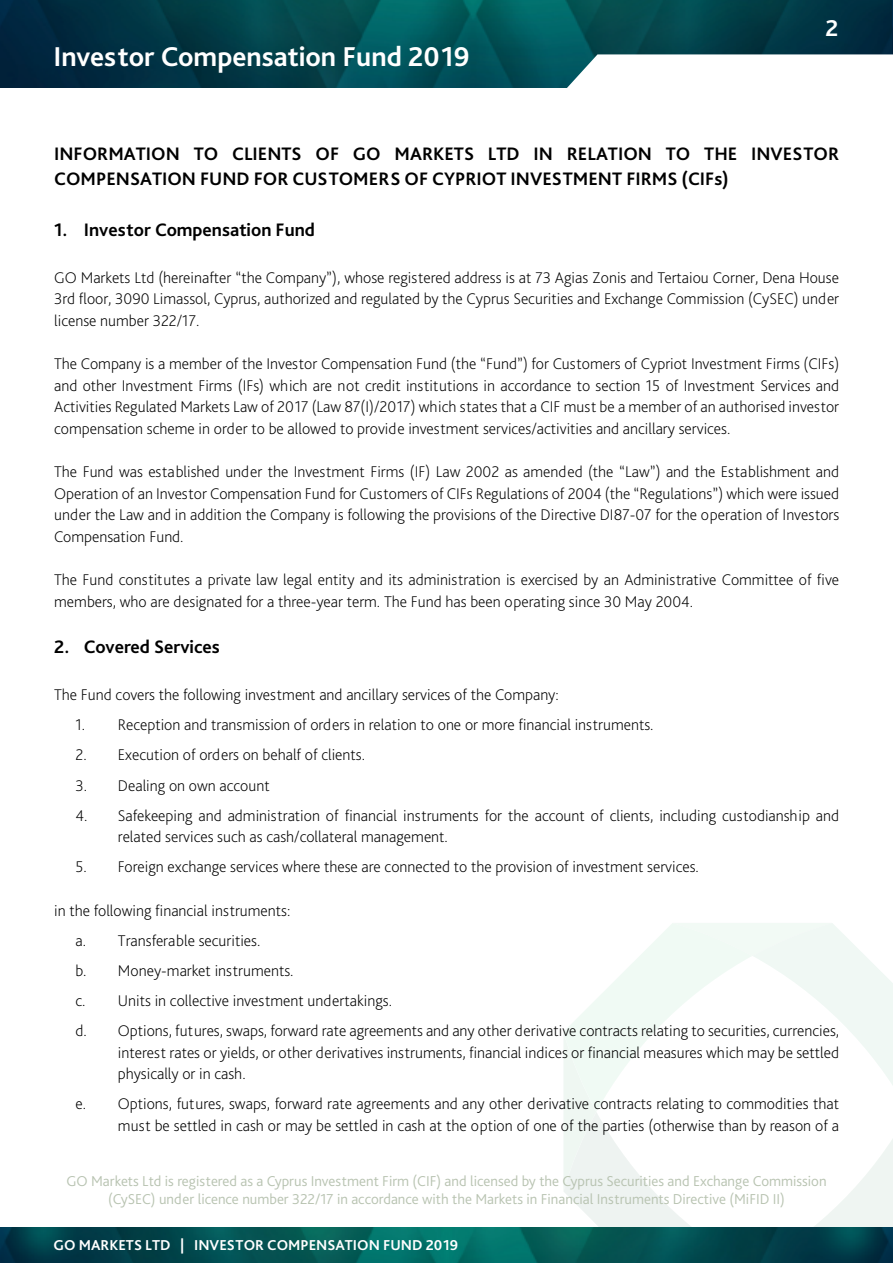
<style>
.page{position:relative;width:893px;height:1263px;background:#fff}
.page>*{position:absolute;margin:0;border:0;box-sizing:border-box;transform-origin:0 0}
.t1{font:700 28.5px "Bliss Pro";color:#fff}
.t2{font:700 24px "Bliss Pro";color:#fff}
.t3{font:700 18.9px/25.2px "Bliss Pro";color:#000}
.t4{font:200 16.2px/21.6px "Bliss Pro";color:#000}
.t5{font:300 15px/18px "Bliss Pro";color:#b8c3b1;text-align:center}
.t6{font:700 15px "Bliss Pro";color:#fff}
</style>
<div class="page">
<svg style="left:564px;top:923px;width:329px;height:304px"></svg>
<img style="left:0;top:1227px;width:893px;height:36px">
<img style="left:0;top:0;width:893px;height:88px">
<svg style="left:566px;top:54px;width:327px;height:34px"></svg>
<h1 class="t1" style="left:53px;top:39px;width:418px">Investor Compensation Fund 2019</h1>
<h2 class="t2" style="left:825px;top:13px;width:14px">2</h2>
<p class="t3" style="left:54px;top:141px;width:786px">INFORMATION TO CLIENTS OF GO MARKETS LTD IN RELATION TO THE INVESTOR<br>COMPENSATION FUND FOR CUSTOMERS OF CYPRIOT INVESTMENT FIRMS (CIFs)</p>
<p class="t3" style="left:54px;top:216px;width:262px">1. Investor Compensation Fund</p>
<p class="t4" style="left:54px;top:266px;width:786px;text-align:justify">GO Markets Ltd (hereinafter “the Company”), whose registered address is at 73 Agias Zonis and Tertaiou Corner, Dena House 3rd floor, 3090 Limassol, Cyprus, authorized and regulated by the Cyprus Securities and Exchange Commission (CySEC) under license number 322/17.</p>
<p class="t4" style="left:54px;top:352px;width:786px;text-align:justify">The Company is a member of the Investor Compensation Fund (the “Fund”) for Customers of Cypriot Investment Firms (CIFs) and other Investment Firms (IFs) which are not credit institutions in accordance to section 15 of Investment Services and Activities Regulated Markets Law of 2017 (Law 87(I)/2017) which states that a CIF must be a member of an authorised investor compensation scheme in order to be allowed to provide investment services/activities and ancillary services.</p>
<p class="t4" style="left:54px;top:460px;width:786px;text-align:justify">The Fund was established under the Investment Firms (IF) Law 2002 as amended (the “Law”) and the Establishment and Operation of an Investor Compensation Fund for Customers of CIFs Regulations of 2004 (the “Regulations”) which were issued under the Law and in addition the Company is following the provisions of the Directive DI87-07 for the operation of Investors Compensation Fund.</p>
<p class="t4" style="left:54px;top:568px;width:786px">The Fund constitutes a private law legal entity and its administration is exercised by an Administrative Committee of five members, who are designated for a three-year term. The Fund has been operating since 30 May 2004.</p>
<p class="t3" style="left:54px;top:634px;width:167px">2. Covered Services</p>
<p class="t4" style="left:54px;top:684px;width:506px">The Fund covers the following investment and ancillary services of the Company:</p>
<p class="t4" style="left:75px;top:714px;width:580px">1. Reception and transmission of orders in relation to one or more financial instruments.</p>
<p class="t4" style="left:75px;top:744px;width:291px">2. Execution of orders on behalf of clients.</p>
<p class="t4" style="left:75px;top:774px;width:196px">3. Dealing on own account</p>
<p class="t4" style="left:118px;top:804px;width:723px;text-indent:-43px">4. Safekeeping and administration of financial instruments for the account of clients, including custodianship and related services such as cash/collateral management.</p>
<p class="t4" style="left:75px;top:856px;width:625px">5. Foreign exchange services where these are connected to the provision of investment services.</p>
<p class="t4" style="left:75px;top:895px;width:765px;line-height:30.2px;text-indent:-21px">in the following financial instruments:<br>a. Transferable securities.<br>b. Money-market instruments.<br>c. Units in collective investment undertakings.<br>d. Options, futures, swaps, forward rate agreements and any other derivative contracts relating to securities, currencies,</p>
<p class="t4" style="left:118px;top:1041px;width:723px">interest rates or yields, or other derivatives instruments, financial indices or financial measures which may be settled physically or in cash.</p>
<p class="t4" style="left:75px;top:1093px;width:765px;text-align:right">e. Options, futures, swaps, forward rate agreements and any other derivative contracts relating to commodities that must be settled in cash or may be settled in cash at the option of one of the parties (otherwise than by reason of a</p>
<p class="t5" style="left:66px;top:1172px;width:762px">GO Markets Ltd is registered as a Cyprus Investment Firm (CIF) and licensed by the Cyprus Securities and Exchange Commission (CySEC) under licence number 322/17 in accordance with the Markets in Financial Instruments Directive (MiFID II)</p>
<p class="t6" style="left:53px;top:1235px;width:406px">GO MARKETS LTD | INVESTOR COMPENSATION FUND 2019</p>
</div>
